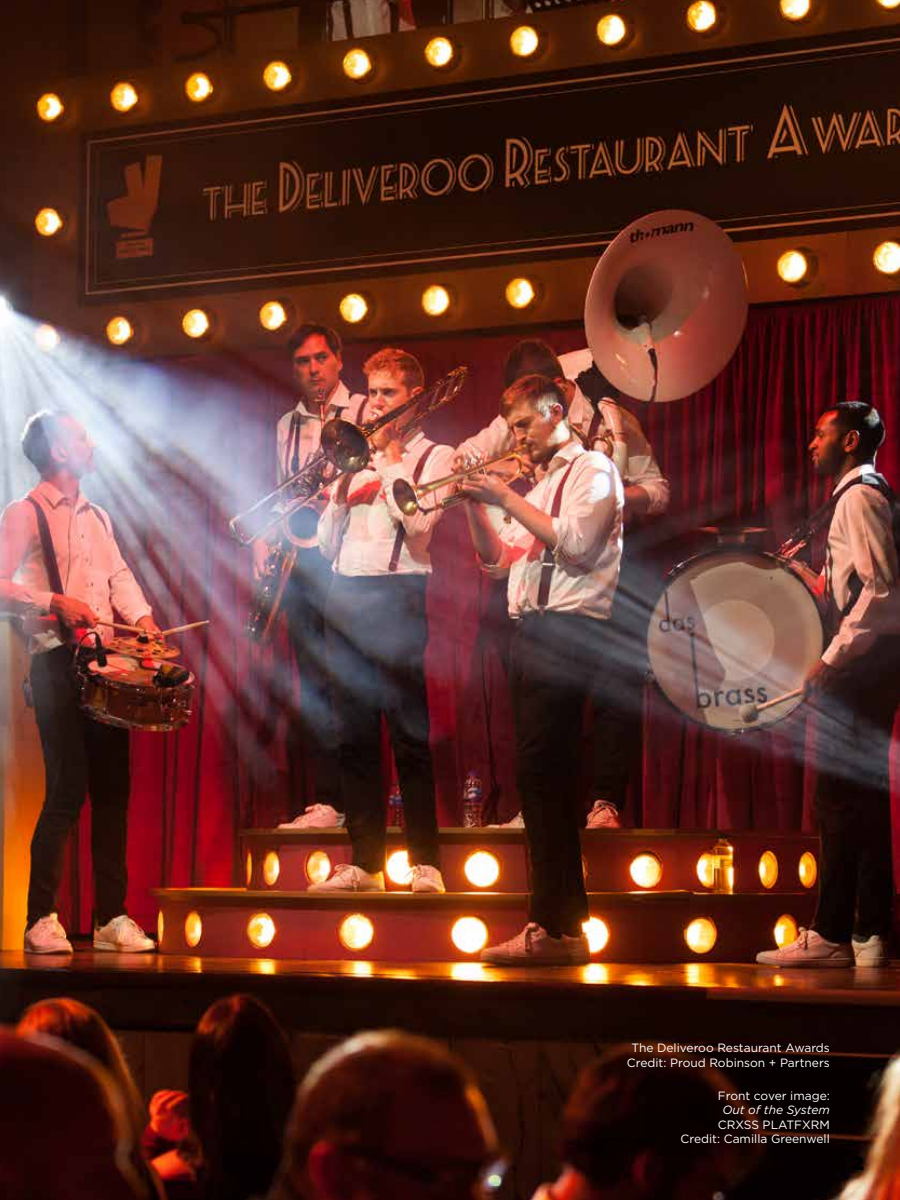
<style>
.page{position:relative;width:900px;height:1200px;background:#fff}
.page>*{position:absolute;margin:0;border:0;box-sizing:border-box;transform-origin:0 0}
.t1{font:700 22.5px "Berlin Sans FB Demi";color:#000}
.t2{font:12px/14.4px "Gotham";color:#fff;text-align:center}
.t3{font:italic 12px "Gotham";color:#fff}
</style>
<div class="page">
<img style="left:0;top:0;width:900px;height:1200px">
<p class="t2" style="left:627px;top:1041px;width:205px">The Deliveroo Restaurant Awards<br>Credit: Proud Robinson + Partners</p>
<p class="t2" style="left:718px;top:1088px;width:114px">Front cover image:</p>
<p class="t3" style="left:722px;top:1102px;width:109px">Out of the System</p>
<p class="t2" style="left:681px;top:1117px;width:151px;text-align:right">CRXSS PLATFXRM<br>Credit: Camilla Greenwell</p>
<h1 class="t1" style="left:852px;top:1149px;width:13px">2</h1>
</div>
